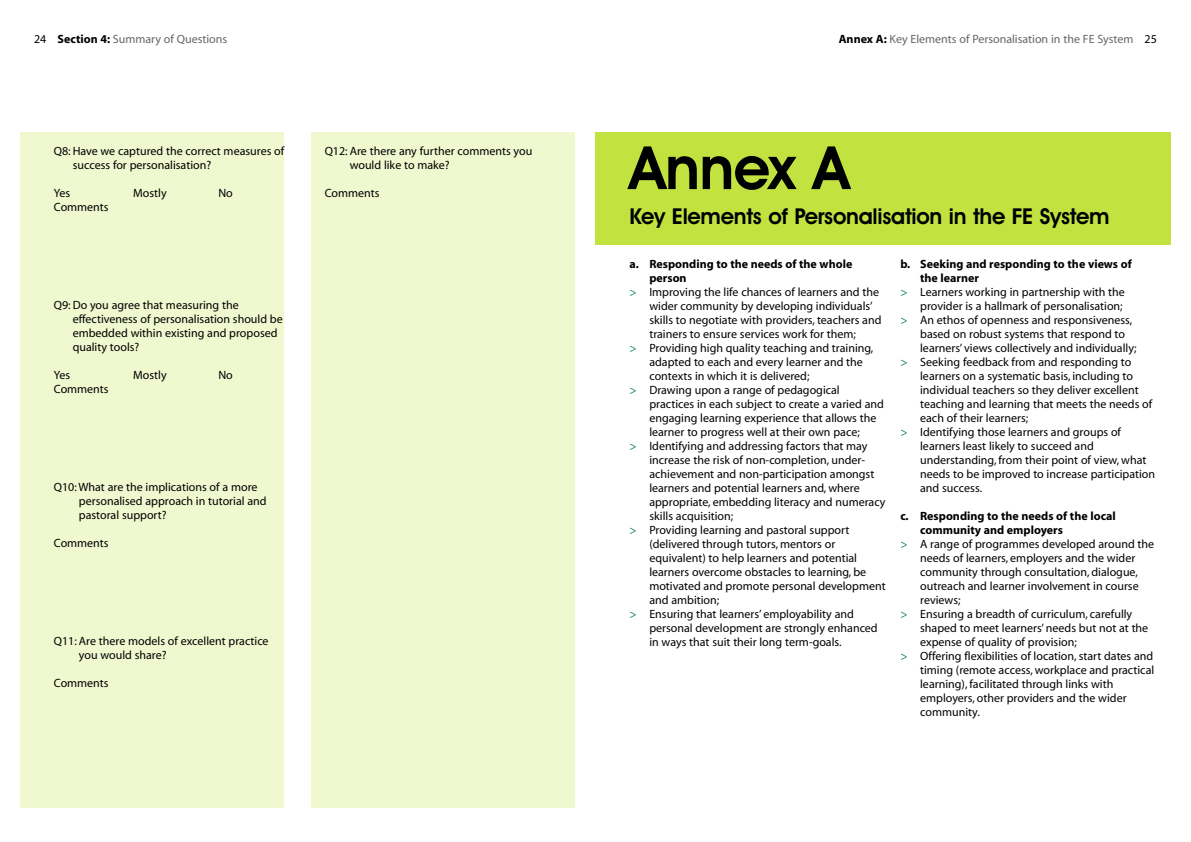
<style>
.page{position:relative;width:1191px;height:842px;background:#fff}
.page>*{position:absolute;margin:0;border:0;box-sizing:border-box;transform-origin:0 0}
.t1{font:600 60px "Avant Garde IT Cby BT";letter-spacing:-.01em;color:#000}
.t2{font:600 22px "Avant Garde IT Cby BT";letter-spacing:-.01em;color:#000}
.t3{font:12px/14px "Myriad";color:#000}
.t4{font:700 12px "Myriad";color:#000}
.t5{font:12px "Myriad";color:#666}
.s1{color:#000}
.s2{font-weight:700;color:#000}
.s3{color:#017e4b}
</style>
<div class="page">
<div style="left:595px;top:132px;width:576px;height:113px;background:#c2e240"></div>
<div style="left:20px;top:132px;width:263px;height:676px;background:#f0f8cf"></div>
<div style="left:311px;top:132px;width:264px;height:676px;background:#f0f8cf"></div>
<p class="t5" style="left:34px;top:34px;width:195px"><span class="s1">24</span> <span class="s2">Section 4:</span> Summary of Questions</p>
<p class="t3" style="left:73px;top:145px;width:213px;text-indent:-19px">Q8: Have we captured the correct measures of success for personalisation?</p>
<p class="t3" style="left:54px;top:187px;width:18px">Yes</p>
<p class="t3" style="left:133px;top:187px;width:35px">Mostly</p>
<p class="t3" style="left:218px;top:187px;width:16px">No</p>
<p class="t3" style="left:54px;top:201px;width:56px">Comments</p>
<p class="t3" style="left:73px;top:299px;width:212px;text-indent:-19px">Q9: Do you agree that measuring the effectiveness of personalisation should be embedded within existing and proposed quality tools?</p>
<p class="t3" style="left:54px;top:369px;width:18px">Yes</p>
<p class="t3" style="left:133px;top:369px;width:35px">Mostly</p>
<p class="t3" style="left:218px;top:369px;width:16px">No</p>
<p class="t3" style="left:54px;top:383px;width:56px">Comments</p>
<p class="t3" style="left:79px;top:481px;width:189px;text-indent:-25px">Q10: What are the implications of a more personalised approach in tutorial and pastoral support?</p>
<p class="t3" style="left:54px;top:537px;width:56px">Comments</p>
<p class="t3" style="left:79px;top:635px;width:191px;text-indent:-25px">Q11: Are there models of excellent practice you would share?</p>
<p class="t3" style="left:54px;top:677px;width:56px">Comments</p>
<p class="t3" style="left:350px;top:145px;width:184px;text-indent:-25px">Q12: Are there any further comments you would like to make?</p>
<p class="t3" style="left:325px;top:187px;width:56px">Comments</p>
<p class="t5" style="left:839px;top:34px;width:320px"><span class="s2">Annex A:</span> Key Elements of Personalisation in the FE System <span class="s1">25</span></p>
<h1 class="t1" style="left:629px;top:146px;width:221px">Annex A</h1>
<h2 class="t2" style="left:629px;top:208px;width:482px">Key Elements of Personalisation in the FE System</h2>
<p class="t4" style="left:629px;top:259px;width:224px">a. Responding to the needs of the whole</p>
<p class="t4" style="left:649px;top:273px;width:39px">person</p>
<p class="t3" style="left:629px;top:286px;width:251px"><span class="s3">&gt;</span> Improving the life chances of learners and the</p>
<p class="t3" style="left:649px;top:300px;width:225px">wider community by developing individuals’</p>
<p class="t3" style="left:649px;top:314px;width:234px">skills to negotiate with providers, teachers and</p>
<p class="t3" style="left:649px;top:328px;width:208px">trainers to ensure services work for them;</p>
<p class="t3" style="left:629px;top:342px;width:245px"><span class="s3">&gt;</span> Providing high quality teaching and training,</p>
<p class="t3" style="left:649px;top:356px;width:215px">adapted to each and every learner and the</p>
<p class="t3" style="left:649px;top:370px;width:162px">contexts in which it is delivered;</p>
<p class="t3" style="left:629px;top:384px;width:212px"><span class="s3">&gt;</span> Drawing upon a range of pedagogical</p>
<p class="t3" style="left:649px;top:398px;width:236px">practices in each subject to create a varied and</p>
<p class="t3" style="left:649px;top:412px;width:229px">engaging learning experience that allows the</p>
<p class="t3" style="left:649px;top:426px;width:212px">learner to progress well at their own pace;</p>
<p class="t3" style="left:629px;top:440px;width:239px"><span class="s3">&gt;</span> Identifying and addressing factors that may</p>
<p class="t3" style="left:649px;top:454px;width:217px">increase the risk of non-completion, under-</p>
<p class="t3" style="left:649px;top:468px;width:226px">achievement and non-participation amongst</p>
<p class="t3" style="left:649px;top:482px;width:212px">learners and potential learners and, where</p>
<p class="t3" style="left:649px;top:496px;width:238px">appropriate, embedding literacy and numeracy</p>
<p class="t3" style="left:649px;top:510px;width:85px">skills acquisition;</p>
<p class="t3" style="left:629px;top:524px;width:221px"><span class="s3">&gt;</span> Providing learning and pastoral support</p>
<p class="t3" style="left:649px;top:538px;width:187px">(delivered through tutors, mentors or</p>
<p class="t3" style="left:649px;top:552px;width:209px">equivalent) to help learners and potential</p>
<p class="t3" style="left:649px;top:566px;width:218px">learners overcome obstacles to learning, be</p>
<p class="t3" style="left:649px;top:580px;width:238px">motivated and promote personal development</p>
<p class="t3" style="left:649px;top:594px;width:71px">and ambition;</p>
<p class="t3" style="left:629px;top:608px;width:226px"><span class="s3">&gt;</span> Ensuring that learners’ employability and</p>
<p class="t3" style="left:649px;top:622px;width:230px">personal development are strongly enhanced</p>
<p class="t3" style="left:649px;top:636px;width:194px">in ways that suit their long term-goals.</p>
<p class="t4" style="left:900px;top:259px;width:233px">b. Seeking and responding to the views of</p>
<p class="t4" style="left:920px;top:273px;width:60px">the learner</p>
<p class="t3" style="left:900px;top:286px;width:226px"><span class="s3">&gt;</span> Learners working in partnership with the</p>
<p class="t3" style="left:920px;top:300px;width:204px">provider is a hallmark of personalisation;</p>
<p class="t3" style="left:900px;top:314px;width:233px"><span class="s3">&gt;</span> An ethos of openness and responsiveness,</p>
<p class="t3" style="left:920px;top:328px;width:206px">based on robust systems that respond to</p>
<p class="t3" style="left:920px;top:342px;width:218px">learners’ views collectively and individually;</p>
<p class="t3" style="left:900px;top:356px;width:232px"><span class="s3">&gt;</span> Seeking feedback from and responding to</p>
<p class="t3" style="left:920px;top:370px;width:214px">learners on a systematic basis, including to</p>
<p class="t3" style="left:920px;top:384px;width:220px">individual teachers so they deliver excellent</p>
<p class="t3" style="left:920px;top:398px;width:234px">teaching and learning that meets the needs of</p>
<p class="t3" style="left:920px;top:412px;width:110px">each of their learners;</p>
<p class="t3" style="left:900px;top:426px;width:222px"><span class="s3">&gt;</span> Identifying those learners and groups of</p>
<p class="t3" style="left:920px;top:440px;width:175px">learners least likely to succeed and</p>
<p class="t3" style="left:920px;top:454px;width:228px">understanding, from their point of view, what</p>
<p class="t3" style="left:920px;top:468px;width:236px">needs to be improved to increase participation</p>
<p class="t3" style="left:920px;top:482px;width:63px">and success.</p>
<p class="t4" style="left:900px;top:511px;width:217px">c. Responding to the needs of the local</p>
<p class="t4" style="left:920px;top:525px;width:144px">community and employers</p>
<p class="t3" style="left:900px;top:538px;width:255px"><span class="s3">&gt;</span> A range of programmes developed around the</p>
<p class="t3" style="left:920px;top:552px;width:217px">needs of learners, employers and the wider</p>
<p class="t3" style="left:920px;top:566px;width:219px">community through consultation, dialogue,</p>
<p class="t3" style="left:920px;top:580px;width:220px">outreach and learner involvement in course</p>
<p class="t3" style="left:920px;top:594px;width:42px">reviews;</p>
<p class="t3" style="left:900px;top:608px;width:233px"><span class="s3">&gt;</span> Ensuring a breadth of curriculum, carefully</p>
<p class="t3" style="left:920px;top:622px;width:230px">shaped to meet learners’ needs but not at the</p>
<p class="t3" style="left:920px;top:636px;width:158px">expense of quality of provision;</p>
<p class="t3" style="left:900px;top:650px;width:254px"><span class="s3">&gt;</span> Offering flexibilities of location, start dates and</p>
<p class="t3" style="left:920px;top:664px;width:236px">timing (remote access, workplace and practical</p>
<p class="t3" style="left:920px;top:678px;width:195px">learning), facilitated through links with</p>
<p class="t3" style="left:920px;top:692px;width:208px">employers, other providers and the wider</p>
<p class="t3" style="left:920px;top:706px;width:61px">community.</p>
</div>
